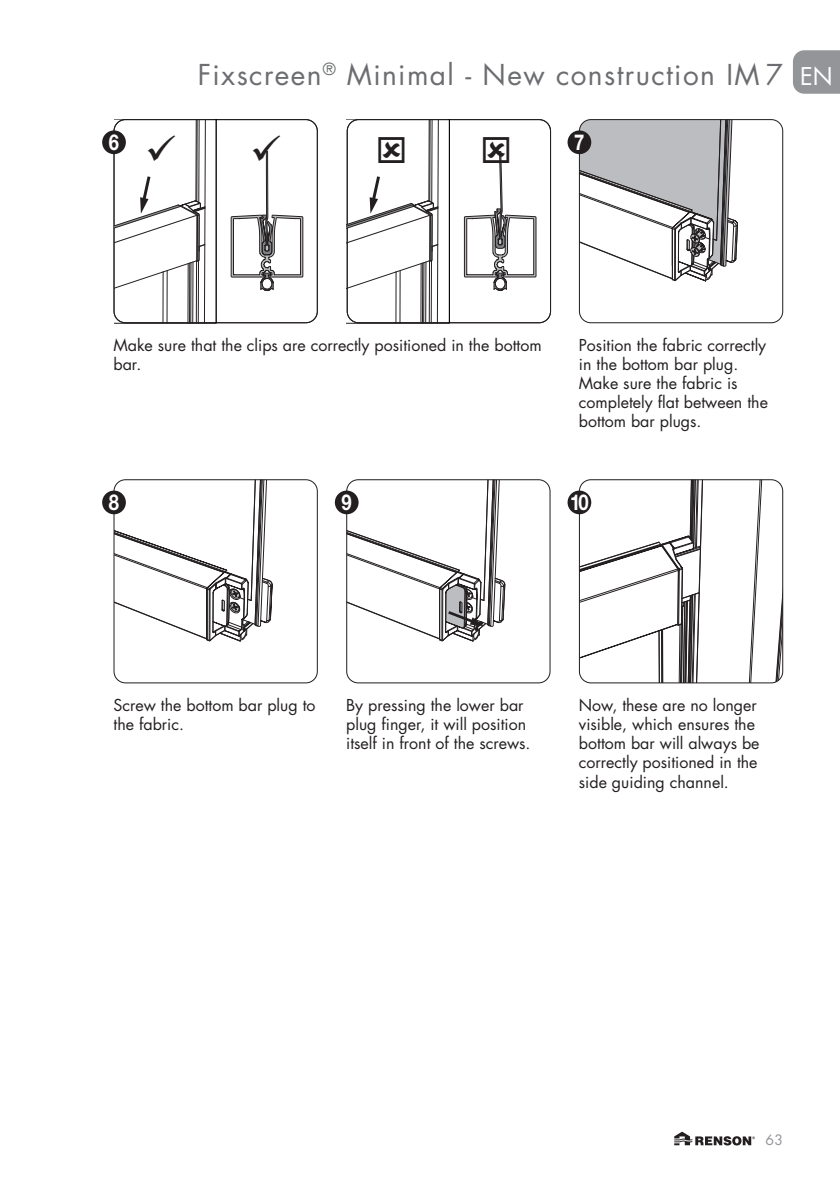
<style>
.page{position:relative;width:840px;height:1191px;background:#fff}
.page>*{position:absolute;margin:0;border:0;box-sizing:border-box;transform-origin:0 0}
.t1{font:28px "Futura Std";letter-spacing:.05em;color:#6c6d70}
.t2{font:700 21.8px "Helvetica Neue LT Std";color:#fff;scale:.84 1}
.body{font:16px/19.2px "Futura Std";color:#231f20}
.t3{font:14px "Futura Std";color:#939598}
.s1{font-size:23.8px;color:#fff}
</style>
<div class="page">
<svg style="left:793px;top:50px;width:46px;height:44px;background:#97999c"></svg>
<svg style="left:674px;top:1131px;width:80px;height:14px"></svg>
<div style="left:113px;top:119px;width:204px;height:204px;border:1px solid #231f20;border-radius:11px"></div>
<div style="left:346px;top:119px;width:204px;height:204px;border:1px solid #231f20;border-radius:11px"></div>
<div style="left:102px;top:130px;width:24px;height:24px;background:#231f20;border-radius:50%"></div>
<svg style="left:580px;top:120px;width:202px;height:203px"></svg>
<div style="left:578px;top:119px;width:204px;height:204px;border:1px solid #231f20;border-radius:11px"></div>
<div style="left:567px;top:130px;width:24px;height:24px;background:#231f20;border-radius:50%"></div>
<hr style="left:215px;top:119px;width:1px;height:204px;background:#231f20">
<hr style="left:448px;top:119px;width:1px;height:204px;background:#231f20">
<svg style="left:348px;top:481px;width:156px;height:161px"></svg>
<div style="left:346px;top:479px;width:204px;height:204px;border:1px solid #231f20;border-radius:11px"></div>
<svg style="left:115px;top:481px;width:157px;height:161px"></svg>
<div style="left:113px;top:479px;width:204px;height:204px;border:1px solid #231f20;border-radius:11px"></div>
<div style="left:334px;top:490px;width:24px;height:24px;background:#231f20;border-radius:50%"></div>
<div style="left:102px;top:490px;width:24px;height:24px;background:#231f20;border-radius:50%"></div>
<svg style="left:749px;top:481px;width:13px;height:200px"></svg>
<svg style="left:775px;top:480px;width:7px;height:203px"></svg>
<svg style="left:580px;top:481px;width:122px;height:202px"></svg>
<div style="left:578px;top:479px;width:204px;height:204px;border:1px solid #231f20;border-radius:11px"></div>
<div style="left:567px;top:490px;width:24px;height:24px;background:#231f20;border-radius:50%"></div>
<svg style="left:347px;top:119px;width:101px;height:204px"></svg>
<svg style="left:464px;top:151px;width:72px;height:140px"></svg>
<svg style="left:114px;top:119px;width:101px;height:204px"></svg>
<svg style="left:231px;top:151px;width:72px;height:140px"></svg>
<p class="t2" style="left:109px;top:129px;width:14px">6</p>
<h1 class="t1" style="left:198px;top:57px;width:636px">Fixscreen<sup>®</sup> Minimal - New construction IM 7 <span class="s1">en</span></h1>
<p class="t2" style="left:574px;top:129px;width:14px">7</p>
<p class="body" style="left:113px;top:335px;width:429px">Make sure that the clips are correctly positioned in the bottom bar.</p>
<p class="t2" style="left:109px;top:489px;width:14px">8</p>
<p class="t2" style="left:341px;top:489px;width:14px">9</p>
<p class="body" style="left:578px;top:335px;width:189px">Position the fabric correctly in the bottom bar plug.</p>
<p class="body" style="left:578px;top:374px;width:190px">Make sure the fabric is completely flat between the bottom bar plugs.</p>
<p class="t2" style="left:569px;top:489px;width:24px">10</p>
<p class="body" style="left:113px;top:695px;width:203px">Screw the bottom bar plug to the fabric.</p>
<p class="body" style="left:346px;top:695px;width:186px">By pressing the lower bar plug finger, it will position itself in front of the screws.</p>
<p class="body" style="left:578px;top:695px;width:182px">Now, these are no longer visible, which ensures the bottom bar will always be correctly positioned in the side guiding channel.</p>
<p class="t3" style="left:765px;top:1131px;width:19px">63</p>
</div>
